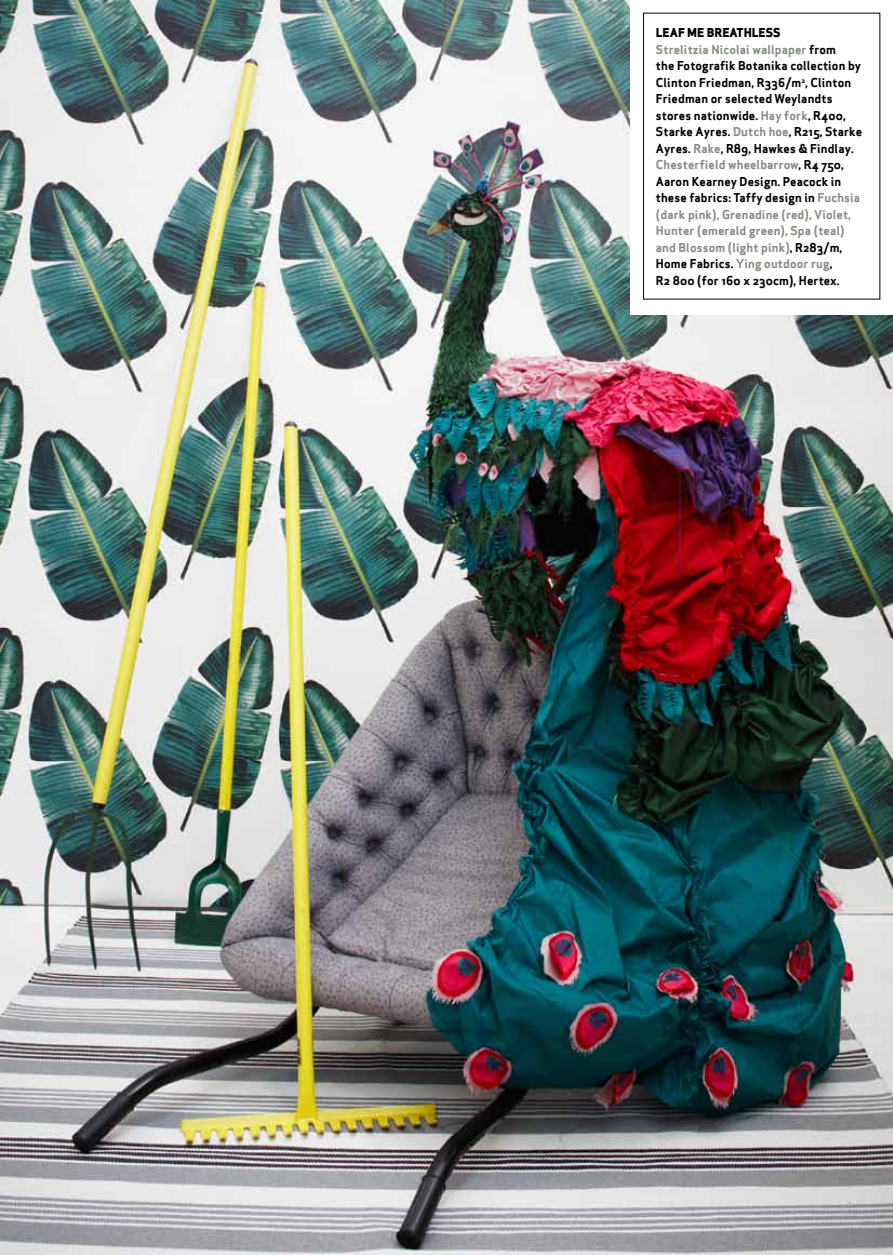
<style>
.page{position:relative;width:893px;height:1255px;background:#fff}
.page>*{position:absolute;margin:0;border:0;box-sizing:border-box;transform-origin:0 0}
.t1{font:18px "Apex Sans Bold ST";color:#000}
.t2{font:12px/16.5px "Apex Sans Bold ST";letter-spacing:.01em;color:#000}
.t3{font:12px "Apex Sans Extra Bold ST";color:#000}
.s1{color:#858e82}
</style>
<div class="page">
<img style="left:0;top:0;width:893px;height:1254px">
<div style="left:630px;top:0;width:263px;height:314px;background:#fff"></div>
<p class="t3" style="left:656px;top:25px;width:118px">LEAF ME BREATHLESS</p>
<p class="t2" style="left:656px;top:41px;width:208px"><span class="s1">Strelitzia Nicolai wallpaper</span> from<br>the Fotografik Botanika collection by Clinton Friedman, R336/m<sup>2</sup>, Clinton Friedman or selected Weylandts stores nationwide. <span class="s1">Hay fork</span>, R400, Starke Ayres. <span class="s1">Dutch hoe</span>, R215, Starke Ayres. <span class="s1">Rake</span>, R89, Hawkes &amp; Findlay.<br><span class="s1">Chesterfield wheelbarrow</span>, R4 750, Aaron Kearney Design. Peacock in these fabrics: Taffy design in <span class="s1">Fuchsia (dark pink), Grenadine (red), Violet, Hunter (emerald green), Spa (teal) and Blossom (light pink)</span>, R283/m, Home Fabrics. <span class="s1">Ying outdoor rug</span>,<br>R2 800 (for 160 x 230cm), Hertex.</p>
<h1 class="t1" style="left:771px;top:32px;width:55px">decor</h1>
</div>
